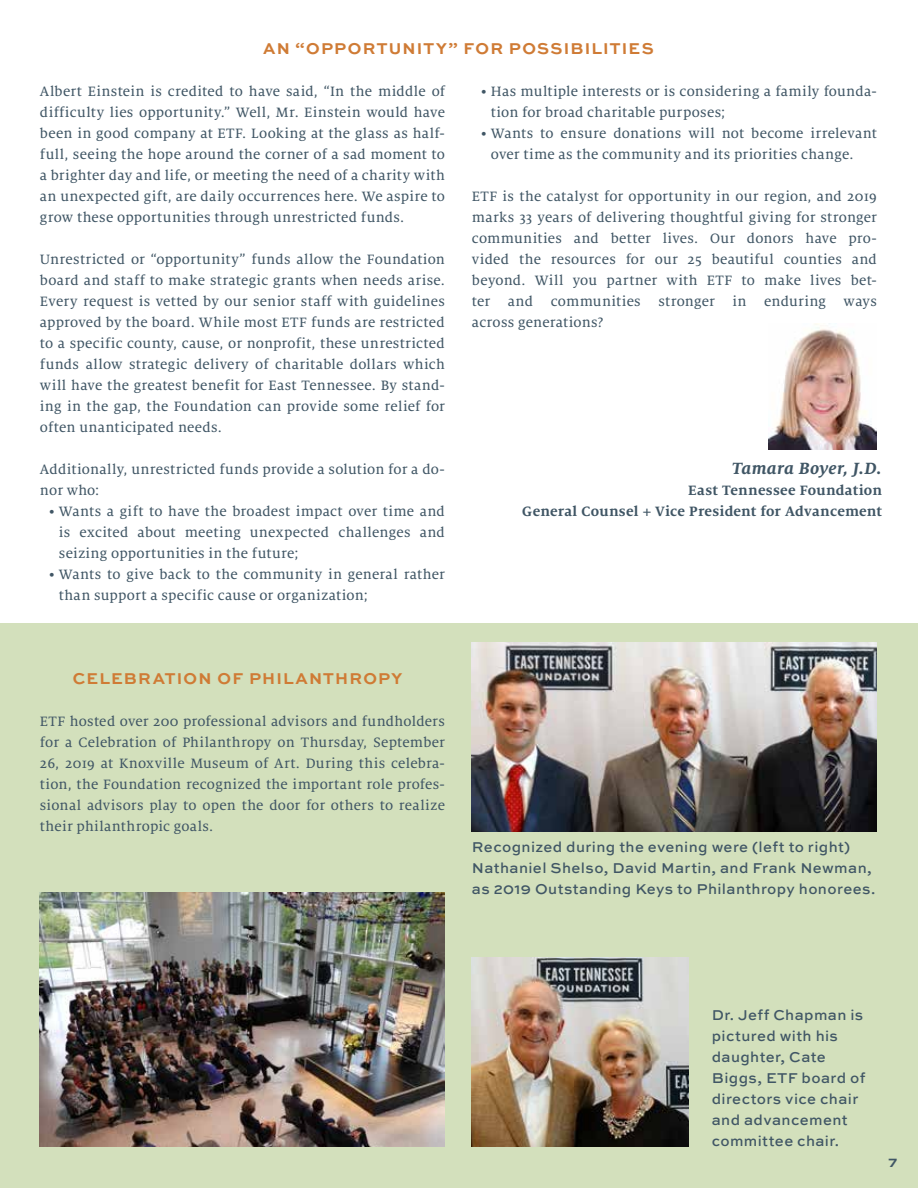
<style>
.page{position:relative;width:918px;height:1188px;background:#fff}
.page>*{position:absolute;margin:0;border:0;box-sizing:border-box;transform-origin:0 0}
.t1{font:italic 700 18px "Milo Serif OT";letter-spacing:.015em;color:#405665}
.t2{font:700 16.5px "Sweet Sans";color:#cf7b35}
.t3{font:15px/21px "Milo Serif OT Text";letter-spacing:.02em;color:#405665;text-align:justify}
.t4{font:500 15px/21px "Sweet Sans";letter-spacing:.025em;color:#405665}
.t5{font:700 15px/21px "Milo Serif OT";letter-spacing:.015em;color:#405665;text-align:right}
.t6{font:700 13.5px "Sweet Sans";color:#405665}
</style>
<div class="page">
<div style="left:0;top:624px;width:918px;height:564px;background:#d3e0bc"></div>
<img style="left:768px;top:324px;width:109px;height:125px">
<img style="left:40px;top:893px;width:405px;height:253px">
<img style="left:472px;top:957px;width:217px;height:189px">
<img style="left:472px;top:642px;width:405px;height:189px">
<p class="t2" style="left:263px;top:39px;width:392px">AN “OPPORTUNITY” FOR POSSIBILITIES</p>
<p class="t3" style="left:40px;top:81px;width:407px">Albert Einstein is credited to have said, “In the middle of difficulty lies opportunity.” Well, Mr. Einstein would have been in good company at ETF. Looking at the glass as half&shy;full, seeing the hope around the corner of a sad moment to a brighter day and life, or meeting the need of a charity with an unexpected gift, are daily occurrences here. We aspire to grow these opportunities through unrestricted funds.</p>
<p class="t3" style="left:40px;top:249px;width:407px">Unrestricted or “opportunity” funds allow the Foundation board and staff to make strategic grants when needs arise.<br>Every request is vetted by our senior staff with guidelines approved by the board. While most ETF funds are restricted to a specific county, cause, or nonprofit, these unrestricted funds allow strategic delivery of charitable dollars which will have the greatest benefit for East Tennessee. By stand&shy;ing in the gap, the Foundation can provide some relief for often unanticipated needs.</p>
<p class="t3" style="left:40px;top:459px;width:407px">Additionally, unrestricted funds provide a solution for a do&shy;nor who:</p>
<p class="t3" style="left:59px;top:501px;width:388px;text-indent:-10px">• Wants a gift to have the broadest impact over time and is excited about meeting unexpected challenges and seizing opportunities in the future;</p>
<p class="t3" style="left:59px;top:564px;width:388px;text-indent:-10px">• Wants to give back to the community in general rather than support a specific cause or organization;</p>
<p class="t3" style="left:491px;top:81px;width:388px;text-indent:-10px">• Has multiple interests or is considering a family founda&shy;tion for broad charitable purposes;</p>
<p class="t3" style="left:491px;top:123px;width:388px;text-indent:-10px">• Wants to ensure donations will not become irrelevant over time as the community and its priorities change.</p>
<p class="t3" style="left:472px;top:186px;width:407px">ETF is the catalyst for opportunity in our region, and 2019 marks 33 years of delivering thoughtful giving for stronger communities and better lives. Our donors have pro&shy;vided the resources for our 25 beautiful counties and beyond. Will you partner with ETF to make lives bet&shy;ter and communities stronger in enduring ways across generations?</p>
<p class="t1" style="left:732px;top:459px;width:152px">Tamara Boyer, J.D.</p>
<p class="t5" style="left:522px;top:480px;width:361px">East Tennessee Foundation<br>General Counsel + Vice President for Advancement</p>
<p class="t2" style="left:73px;top:669px;width:331px">CELEBRATION OF PHILANTHROPY</p>
<p class="t3" style="left:40px;top:711px;width:407px">ETF hosted over 200 professional advisors and fundholders for a Celebration of Philanthropy on Thursday, September 26, 2019 at Knoxville Museum of Art. During this celebra&shy;tion, the Foundation recognized the important role profes&shy;sional advisors play to open the door for others to realize their philanthropic goals.</p>
<p class="t4" style="left:472px;top:837px;width:405px">Recognized during the evening were (left to right)<br>Nathaniel Shelso, David Martin, and Frank Newman, as 2019 Outstanding Keys to Philanthropy honorees.</p>
<p class="t4" style="left:712px;top:1005px;width:155px">Dr. Jeff Chapman is pictured with his daughter, Cate<br>Biggs, ETF board of directors vice chair and advancement committee chair.</p>
<p class="t6" style="left:889px;top:1155px;width:11px">7</p>
</div>
